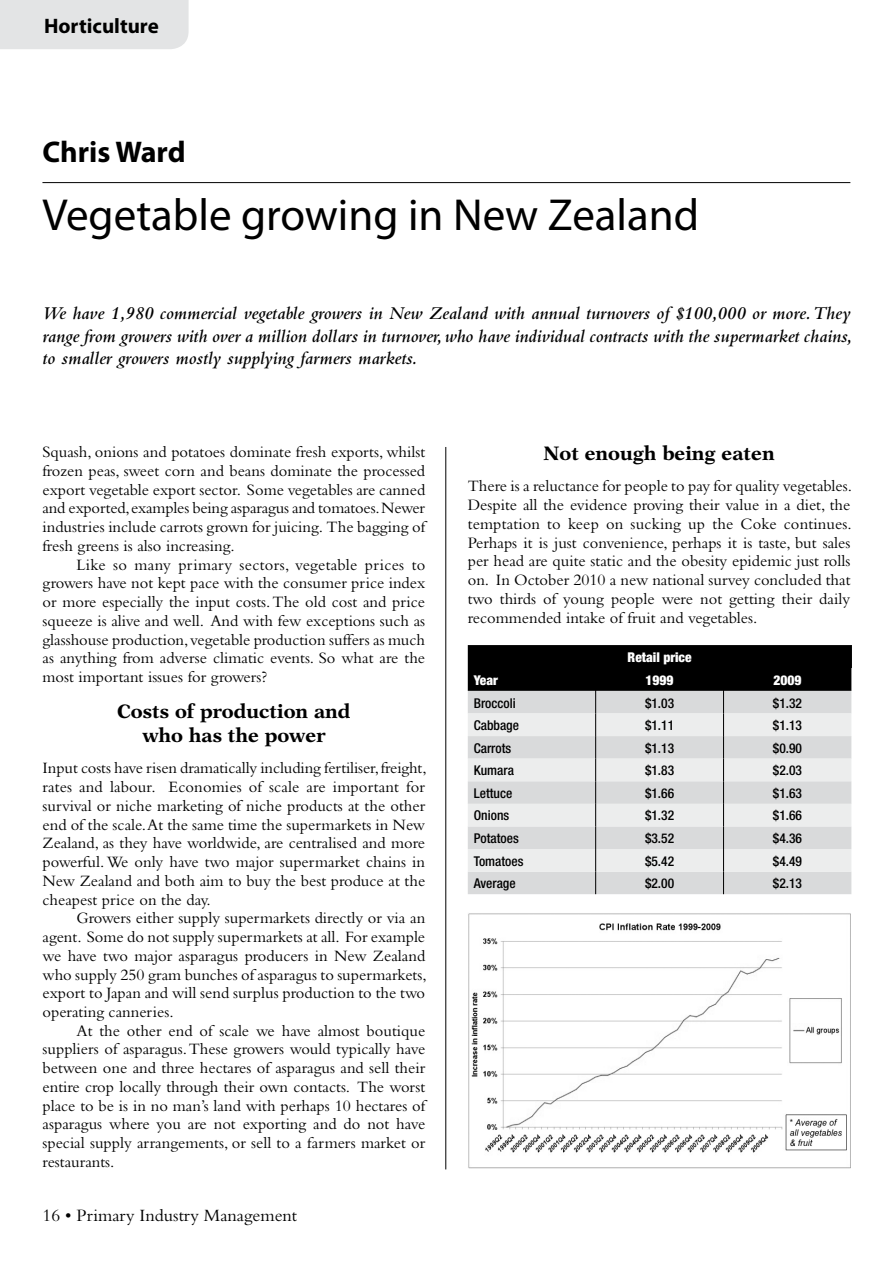
<style>
.page{position:relative;width:893px;height:1263px;background:#fff}
.page>*{position:absolute;margin:0;border:0;box-sizing:border-box;transform-origin:0 0}
.t1{font:45px "Myriad Pro";color:#000}
.t2{font:700 30px "Myriad Pro";color:#000}
.t3{font:700 21px "Myriad Pro";color:#000}
.t4{font:700 19.5px/23.4px "New Aster";color:#000;text-align:center}
.t5{font:italic 600 18.75px/22.5px "Bembo";color:#000;text-align:justify}
.t6{font:18px "Bembo";color:#000}
.t7{font:16.5px/18.8px "Bembo";color:#000;text-align:justify}
.t8{font:500 condensed 13.5px "Helvetica Neue";color:#000}
.t9{font:900 condensed 13.5px "Helvetica Neue";color:#fff}
</style>
<div class="page">
<hr style="left:42px;top:182px;width:808px;height:1px;background:#000">
<hr style="left:445px;top:447px;width:1px;height:722px;background:#000">
<svg style="left:468px;top:645px;width:384px;height:249px;background:#b7b8b8"></svg>
<img style="left:468px;top:913px;width:382px;height:256px">
<div style="left:0;top:0;width:189px;height:49px;background:#e3e4e5"></div>
<p class="t3" style="left:44px;top:13px;width:116px">Horticulture</p>
<h2 class="t2" style="left:42px;top:132px;width:145px">Chris Ward</h2>
<h1 class="t1" style="left:42px;top:188px;width:658px">Vegetable growing in New Zealand</h1>
<p class="t5" style="left:43px;top:302px;width:811px">We have 1,980 commercial vegetable growers in New Zealand with annual turnovers of $100,000 or more. They range from growers with over a million dollars in turnover, who have individual contracts with the supermarket chains, to smaller growers mostly supplying farmers markets.</p>
<p class="t7" style="left:43px;top:442px;width:384px">Squash, onions and potatoes dominate fresh exports, whilst frozen peas, sweet corn and beans dominate the processed export vegetable export sector. Some vegetables are canned and exported, examples being asparagus and tomatoes. Newer industries include carrots grown for juicing. The bagging of fresh greens is also increasing.</p>
<p class="t7" style="left:43px;top:555px;width:384px;text-indent:34px">Like so many primary sectors, vegetable prices to growers have not kept pace with the consumer price index or more especially the input costs. The old cost and price squeeze is alive and well. And with few exceptions such as glasshouse production, vegetable production suffers as much as anything from adverse climatic events. So what are the most important issues for growers?</p>
<p class="t4" style="left:117px;top:700px;width:235px">Costs of production and who has the power</p>
<p class="t7" style="left:43px;top:758px;width:386px">Input costs have risen dramatically including fertiliser, freight, rates and labour. Economies of scale are important for survival or niche marketing of niche products at the other end of the scale. At the same time the supermarkets in New Zealand, as they have worldwide, are centralised and more powerful. We only have two major supermarket chains in New Zealand and both aim to buy the best produce at the cheapest price on the day.</p>
<p class="t7" style="left:43px;top:908px;width:386px;text-indent:34px">Growers either supply supermarkets directly or via an agent. Some do not supply supermarkets at all. For example we have two major asparagus producers in New Zealand who supply 250 gram bunches of asparagus to supermarkets, export to Japan and will send surplus production to the two operating canneries.</p>
<p class="t7" style="left:43px;top:1021px;width:384px;text-indent:34px">At the other end of scale we have almost boutique suppliers of asparagus. These growers would typically have between one and three hectares of asparagus and sell their entire crop locally through their own contacts. The worst place to be is in no man’s land with perhaps 10 hectares of asparagus where you are not exporting and do not have special supply arrangements, or sell to a farmers market or restaurants.</p>
<p class="t6" style="left:43px;top:1205px;width:256px">16 • Primary Industry Management</p>
<p class="t4" style="left:543px;top:441px;width:233px">Not enough being eaten</p>
<p class="t7" style="left:468px;top:476px;width:386px">There is a reluctance for people to pay for quality vegetables.<br>Despite all the evidence proving their value in a diet, the temptation to keep on sucking up the Coke continues.<br>Perhaps it is just convenience, perhaps it is taste, but sales per head are quite static and the obesity epidemic just rolls on. In October 2010 a new national survey concluded that two thirds of young people were not getting their daily recommended intake of fruit and vegetables.</p>
<p class="t9" style="left:628px;top:649px;width:65px">Retail price</p>
<p class="t9" style="left:474px;top:672px;width:26px">Year</p>
<p class="t9" style="left:646px;top:672px;width:30px">1999</p>
<p class="t9" style="left:773px;top:672px;width:30px">2009</p>
<p class="t8" style="left:474px;top:695px;width:43px">Broccoli</p>
<p class="t8" style="left:645px;top:695px;width:31px">$1.03</p>
<p class="t8" style="left:773px;top:695px;width:31px">$1.32</p>
<p class="t8" style="left:474px;top:717px;width:47px">Cabbage</p>
<p class="t8" style="left:645px;top:717px;width:31px">$1.11</p>
<p class="t8" style="left:773px;top:717px;width:31px">$1.13</p>
<p class="t8" style="left:474px;top:740px;width:39px">Carrots</p>
<p class="t8" style="left:645px;top:740px;width:31px">$1.13</p>
<p class="t8" style="left:773px;top:740px;width:31px">$0.90</p>
<p class="t8" style="left:474px;top:762px;width:42px">Kumara</p>
<p class="t8" style="left:645px;top:762px;width:31px">$1.83</p>
<p class="t8" style="left:773px;top:762px;width:31px">$2.03</p>
<p class="t8" style="left:474px;top:785px;width:40px">Lettuce</p>
<p class="t8" style="left:645px;top:785px;width:31px">$1.66</p>
<p class="t8" style="left:773px;top:785px;width:31px">$1.63</p>
<p class="t8" style="left:474px;top:808px;width:37px">Onions</p>
<p class="t8" style="left:645px;top:808px;width:31px">$1.32</p>
<p class="t8" style="left:773px;top:808px;width:31px">$1.66</p>
<p class="t8" style="left:474px;top:830px;width:47px">Potatoes</p>
<p class="t8" style="left:645px;top:830px;width:31px">$3.52</p>
<p class="t8" style="left:773px;top:830px;width:31px">$4.36</p>
<p class="t8" style="left:474px;top:853px;width:51px">Tomatoes</p>
<p class="t8" style="left:645px;top:853px;width:31px">$5.42</p>
<p class="t8" style="left:773px;top:853px;width:31px">$4.49</p>
<p class="t8" style="left:474px;top:875px;width:43px">Average</p>
<p class="t8" style="left:645px;top:875px;width:31px">$2.00</p>
<p class="t8" style="left:773px;top:875px;width:31px">$2.13</p>
</div>
